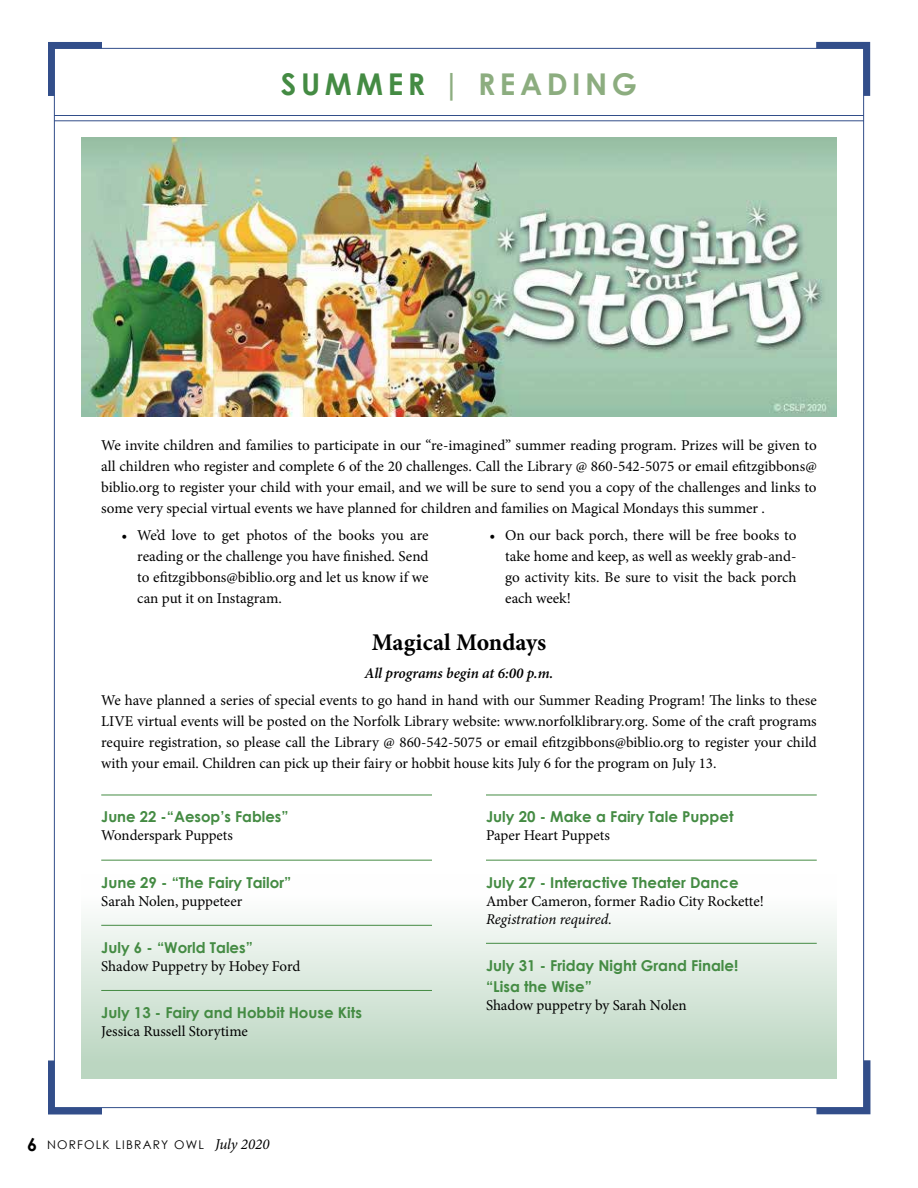
<style>
.page{position:relative;width:918px;height:1188px;background:#fff}
.page>*{position:absolute;margin:0;border:0;box-sizing:border-box;transform-origin:0 0}
.t1{font:700 30px "Century Gothic";letter-spacing:.15em;color:#8cad7f}
.t2{font:700 24px "Minion Pro";color:#000}
.t3{font:15px/21px "Minion Pro";letter-spacing:-.005em;color:#000;text-align:justify}
.t4{font:700 15px/21px "Century Gothic";color:#448b43}
.t5{font:italic 600 15px "Minion Pro";letter-spacing:-.005em;color:#000}
.t6{font:italic 15px "Minion Pro";letter-spacing:-.01em;color:#000}
.t7{font:12px "Century Gothic";letter-spacing:.1em;color:#000}
.s1{color:#448b43}
.s2{font-weight:700;font-size:18px}
.s3{font-family:"Minion Pro";font-style:italic;font-size:15px}
</style>
<div class="page">
<svg style="left:48px;top:42px;width:61px;height:61px"></svg>
<svg style="left:48px;top:1054px;width:61px;height:61px"></svg>
<svg style="left:809px;top:41px;width:62px;height:62px"></svg>
<svg style="left:810px;top:1054px;width:61px;height:61px"></svg>
<hr style="left:54px;top:115px;width:810px;height:1px;background:#324e8a">
<hr style="left:54px;top:120px;width:810px;height:1px;background:#324e8a">
<div style="left:81px;top:875px;width:756px;height:204px;background:linear-gradient(to bottom,#fff,#b7d3bd)"></div>
<img style="left:81px;top:137px;width:756px;height:279px">
<hr style="left:101px;top:795px;width:331px;height:1px;background:#448b43">
<hr style="left:101px;top:860px;width:331px;height:1px;background:#448b43">
<hr style="left:101px;top:925px;width:331px;height:1px;background:#448b43">
<hr style="left:101px;top:990px;width:331px;height:1px;background:#448b43">
<hr style="left:486px;top:795px;width:331px;height:1px;background:#448b43">
<hr style="left:486px;top:860px;width:331px;height:1px;background:#448b43">
<hr style="left:486px;top:943px;width:331px;height:1px;background:#448b43">
<h1 class="t1" style="left:281px;top:61px;width:358px"><span class="s1">SUMMER</span> | READING</h1>
<p class="t3" style="left:101px;top:434px;width:717px">We invite children and families to participate in our “re-imagined” summer reading program. Prizes will be given to all children who register and complete 6 of the 20 challenges. Call the Library @ 860-542-5075 or email efitzgibbons@ biblio.org to register your child with your email, and we will be sure to send you a copy of the challenges and links to some very special virtual events we have planned for children and families on Magical Mondays this summer .</p>
<p class="t3" style="left:137px;top:525px;width:293px;text-indent:-16px">• We’d love to get photos of the books you are reading or the challenge you have finished. Send to efitzgibbons@biblio.org and let us know if we can put it on Instagram.</p>
<p class="t3" style="left:505px;top:525px;width:293px;text-indent:-16px">• On our back porch, there will be free books to take home and keep, as well as weekly grab-and&shy;go activity kits. Be sure to visit the back porch each week!</p>
<h2 class="t2" style="left:372px;top:625px;width:176px">Magical Mondays</h2>
<p class="t5" style="left:365px;top:662px;width:190px">All programs begin at 6:00 p.m.</p>
<p class="t3" style="left:101px;top:690px;width:717px">We have planned a series of special events to go hand in hand with our Summer Reading Program! The links to these LIVE virtual events will be posted on the Norfolk Library website: www.norfolklibrary.org. Some of the craft programs require registration, so please call the Library @ 860-542-5075 or email efitzgibbons@biblio.org to register your child with your email. Children can pick up their fairy or hobbit house kits July 6 for the program on July 13.</p>
<p class="t4" style="left:101px;top:806px;width:189px">June 22 -“Aesop’s Fables”</p>
<p class="t3" style="left:101px;top:825px;width:133px">Wonderspark Puppets</p>
<p class="t4" style="left:101px;top:871px;width:192px">June 29 - “The Fairy Tailor”</p>
<p class="t3" style="left:101px;top:890px;width:143px">Sarah Nolen, puppeteer</p>
<p class="t4" style="left:101px;top:936px;width:153px">July 6 - “World Tales”</p>
<p class="t3" style="left:101px;top:955px;width:201px">Shadow Puppetry by Hobey Ford</p>
<p class="t4" style="left:101px;top:1001px;width:262px">July 13 - Fairy and Hobbit House Kits</p>
<p class="t3" style="left:101px;top:1021px;width:148px">Jessica Russell Storytime</p>
<p class="t4" style="left:486px;top:806px;width:249px">July 20 - Make a Fairy Tale Puppet</p>
<p class="t3" style="left:486px;top:825px;width:125px">Paper Heart Puppets</p>
<p class="t4" style="left:486px;top:871px;width:254px">July 27 - Interactive Theater Dance</p>
<p class="t3" style="left:486px;top:890px;width:279px">Amber Cameron, former Radio City Rockette!</p>
<p class="t6" style="left:486px;top:908px;width:127px">Registration required.</p>
<p class="t4" style="left:486px;top:954px;width:254px">July 31 - Friday Night Grand Finale! “Lisa the Wise”</p>
<p class="t3" style="left:486px;top:994px;width:202px">Shadow puppetry by Sarah Nolen</p>
<p class="t7" style="left:27px;top:1137px;width:244px"><span class="s2">6</span> NORFOLK LIBRARY OWL <span class="s3">July 2020</span></p>
</div>
